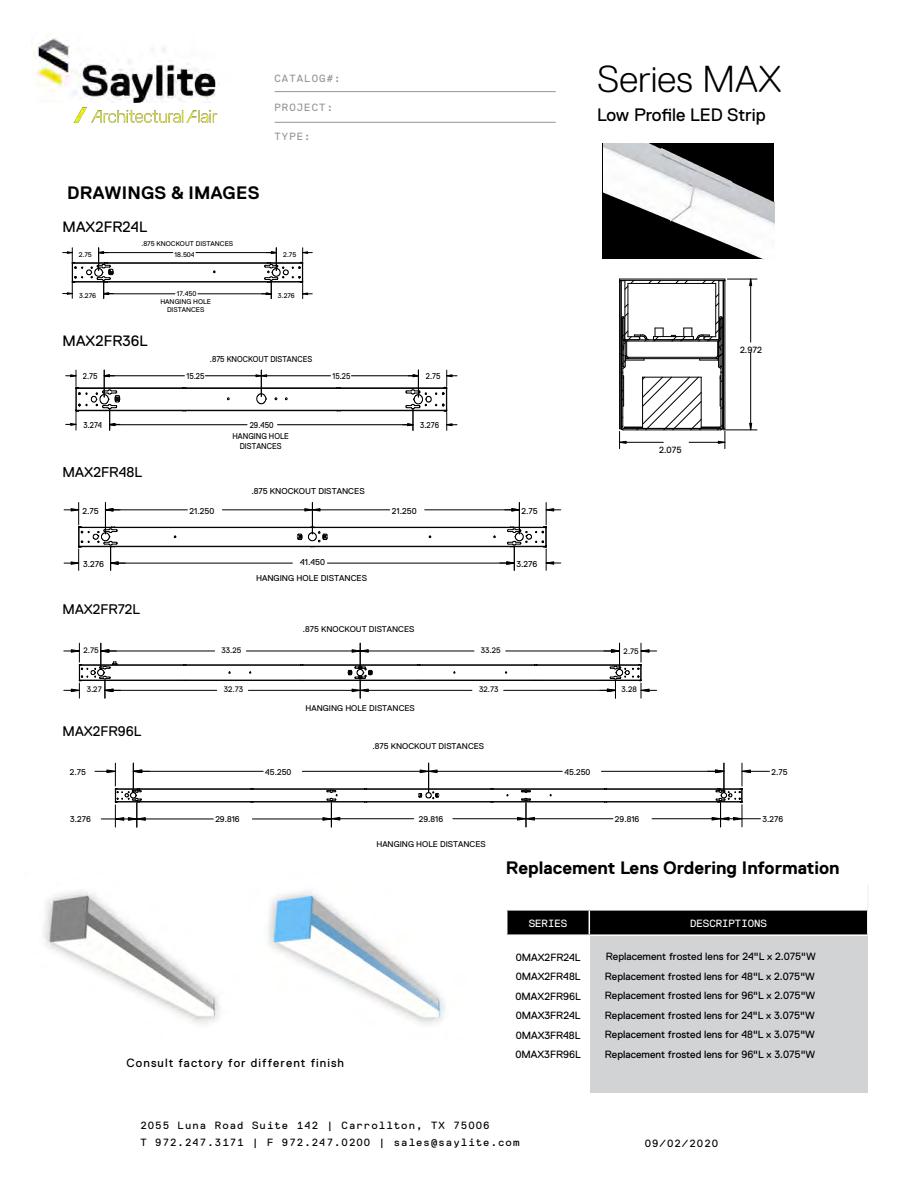
<style>
.page{position:relative;width:918px;height:1188px;background:#fff}
.page>*{position:absolute;margin:0;border:0;box-sizing:border-box;transform-origin:0 0}
.t1{font:300 37.5px "Replica Std";color:#000}
.t2{font:700 18px "Replica Std";color:#000}
.t3{font:18px "Replica Std";color:#000}
.t4{font:15px "Replica Std";letter-spacing:.005em;color:#000}
.t5{font:14.1px "Replica Std";color:#000}
.t6{font:13.95px "Replica Std";color:#000}
.t7{font:12px "Replica Std";letter-spacing:.085em;color:#000}
.t8{font:10.5px/19.5px "Replica Std";color:#000;text-align:justify}
.t9{font:10.5px/16.5px "Replica Mono Std";letter-spacing:.1em;color:#000}
.t10{font:10.5px "Replica Mono Std";letter-spacing:.1em;color:#939598}
.t11{font:10.5px "Replica Mono Std";color:#fff}
.t12{font:9px "Replica Std";color:#000}
.t13{font:8.55px/16.5px "Replica Std";color:#000;text-align:center}
.t14{font:8.55px/10.2px "Replica Std";color:#000;text-align:center;scale:.9 1}
.t15{font:8.4px "Replica Std";color:#000}
.t16{font:8.4px "Replica Std";color:#000;scale:.9 1}
.t17{font:7.95px "Replica Std";color:#000}
.t18{font:6.9px/8.2px "Replica Std";color:#000;text-align:center}
</style>
<div class="page">
<hr style="left:274px;top:122px;width:282px;height:1px;background:#939598">
<hr style="left:274px;top:91px;width:282px;height:1px;background:#939598">
<img style="left:603px;top:144px;width:172px;height:116px">
<hr style="left:723px;top:430px;width:34px;height:1px;background:#000">
<hr style="left:727px;top:279px;width:30px;height:1px;background:#000">
<hr style="left:750px;top:352px;width:1px;height:78px;background:#000">
<hr style="left:750px;top:279px;width:1px;height:63px;background:#000">
<svg style="left:619px;top:279px;width:107px;height:170px"></svg>
<svg style="left:749px;top:423px;width:3px;height:7px"></svg>
<svg style="left:749px;top:278px;width:3px;height:8px"></svg>
<div style="left:589px;top:935px;width:279px;height:158px;background:#d1d3d4"></div>
<hr style="left:589px;top:934px;width:280px;height:2px;background:#fff">
<hr style="left:589px;top:936px;width:1px;height:157px;background:#fff">
<div style="left:506px;top:911px;width:362px;height:24px;background:#000"></div>
<hr style="left:867px;top:911px;width:2px;height:23px;background:#fff">
<hr style="left:867px;top:885px;width:2px;height:24px;background:#f2f2f2">
<img style="left:43px;top:891px;width:178px;height:133px">
<img style="left:267px;top:890px;width:179px;height:135px">
<hr style="left:73px;top:281px;width:229px;height:1px;background:#000">
<hr style="left:73px;top:282px;width:229px;height:1px;background:#000">
<hr style="left:73px;top:263px;width:229px;height:1px;background:#000">
<hr style="left:196px;top:252px;width:80px;height:1px;background:#000">
<hr style="left:99px;top:252px;width:74px;height:1px;background:#000">
<hr style="left:104px;top:294px;width:71px;height:1px;background:#000">
<hr style="left:198px;top:294px;width:73px;height:1px;background:#000">
<svg style="left:63px;top:248px;width:51px;height:51px"></svg>
<svg style="left:262px;top:248px;width:50px;height:51px"></svg>
<hr style="left:79px;top:546px;width:467px;height:1px;background:#000">
<hr style="left:79px;top:527px;width:467px;height:1px;background:#000">
<svg style="left:308px;top:528px;width:20px;height:18px"></svg>
<svg style="left:296px;top:533px;width:6px;height:7px"></svg>
<hr style="left:111px;top:563px;width:181px;height:1px;background:#000">
<hr style="left:327px;top:563px;width:187px;height:1px;background:#000">
<hr style="left:312px;top:510px;width:78px;height:1px;background:#000">
<hr style="left:425px;top:510px;width:94px;height:1px;background:#000">
<hr style="left:312px;top:503px;width:1px;height:31px;background:#000">
<hr style="left:105px;top:510px;width:82px;height:1px;background:#000">
<hr style="left:222px;top:510px;width:90px;height:1px;background:#000">
<svg style="left:64px;top:503px;width:61px;height:67px"></svg>
<svg style="left:304px;top:508px;width:17px;height:4px"></svg>
<svg style="left:493px;top:503px;width:68px;height:67px"></svg>
<hr style="left:116px;top:801px;width:626px;height:1px;background:#000">
<hr style="left:116px;top:802px;width:626px;height:1px;background:#000">
<hr style="left:116px;top:789px;width:626px;height:1px;background:#000">
<hr style="left:137px;top:819px;width:76px;height:1px;background:#000">
<hr style="left:252px;top:819px;width:79px;height:1px;background:#000">
<hr style="left:429px;top:771px;width:133px;height:1px;background:#000">
<hr style="left:601px;top:771px;width:123px;height:1px;background:#000">
<hr style="left:331px;top:818px;width:83px;height:1px;background:#000">
<hr style="left:453px;top:818px;width:73px;height:1px;background:#000">
<hr style="left:133px;top:771px;width:130px;height:1px;background:#000">
<hr style="left:302px;top:771px;width:127px;height:1px;background:#000">
<hr style="left:652px;top:818px;width:69px;height:1px;background:#000">
<hr style="left:526px;top:818px;width:87px;height:1px;background:#000">
<svg style="left:322px;top:789px;width:19px;height:38px"></svg>
<svg style="left:418px;top:763px;width:22px;height:36px"></svg>
<svg style="left:517px;top:789px;width:18px;height:38px"></svg>
<svg style="left:95px;top:763px;width:55px;height:64px"></svg>
<svg style="left:708px;top:763px;width:62px;height:64px"></svg>
<hr style="left:76px;top:410px;width:370px;height:1px;background:#000">
<hr style="left:76px;top:388px;width:370px;height:1px;background:#000">
<hr style="left:278px;top:424px;width:135px;height:1px;background:#000">
<hr style="left:110px;top:424px;width:137px;height:1px;background:#000">
<hr style="left:205px;top:376px;width:56px;height:1px;background:#000">
<hr style="left:104px;top:376px;width:80px;height:1px;background:#000">
<hr style="left:261px;top:376px;width:70px;height:1px;background:#000">
<hr style="left:351px;top:376px;width:67px;height:1px;background:#000">
<svg style="left:66px;top:370px;width:54px;height:60px"></svg>
<svg style="left:256px;top:370px;width:11px;height:34px"></svg>
<svg style="left:403px;top:370px;width:54px;height:60px"></svg>
<img style="left:31px;top:38px;width:188px;height:65px">
<img style="left:73px;top:107px;width:145px;height:16px">
<svg style="left:64px;top:643px;width:593px;height:55px"></svg>
<p class="t10" style="left:274px;top:72px;width:68px">CATALOG#:</p>
<h1 class="t1" style="left:597px;top:59px;width:186px">Series MAX</h1>
<h2 class="t3" style="left:597px;top:104px;width:170px">Low Profile LED Strip</h2>
<p class="t10" style="left:274px;top:102px;width:60px">PROJECT:</p>
<p class="t10" style="left:274px;top:130px;width:38px">TYPE:</p>
<h2 class="t2" style="left:67px;top:183px;width:194px">DRAWINGS &amp; IMAGES</h2>
<h3 class="t4" style="left:63px;top:219px;width:86px">MAX2FR24L</h3>
<p class="t18" style="left:142px;top:240px;width:93px">.875 KNOCKOUT DISTANCES</p>
<p class="t18" style="left:79px;top:250px;width:15px">2.75</p>
<p class="t18" style="left:175px;top:250px;width:22px">18.504</p>
<p class="t18" style="left:79px;top:291px;width:18px">3.276</p>
<p class="t18" style="left:283px;top:250px;width:15px">2.75</p>
<p class="t18" style="left:160px;top:289px;width:52px">17.450<br>HANGING HOLE<br>DISTANCES</p>
<p class="t18" style="left:278px;top:291px;width:18px">3.276</p>
<h3 class="t4" style="left:63px;top:333px;width:87px">MAX2FR36L</h3>
<p class="t14" style="left:210px;top:354px;width:115px">.875 KNOCKOUT DISTANCES</p>
<p class="t14" style="left:83px;top:371px;width:18px">2.75</p>
<p class="t14" style="left:186px;top:371px;width:22px">15.25</p>
<p class="t14" style="left:83px;top:420px;width:22px">3.274</p>
<h3 class="t5" style="left:63px;top:464px;width:81px">MAX2FR48L</h3>
<p class="t14" style="left:232px;top:420px;width:64px">29.450<br>HANGING HOLE<br>DISTANCES</p>
<p class="t16" style="left:332px;top:372px;width:22px">15.25</p>
<p class="t13" style="left:251px;top:483px;width:115px">.875 KNOCKOUT DISTANCES</p>
<p class="t14" style="left:426px;top:371px;width:18px">2.75</p>
<p class="t14" style="left:420px;top:420px;width:22px">3.276</p>
<p class="t13" style="left:83px;top:503px;width:18px">2.75</p>
<p class="t13" style="left:83px;top:556px;width:22px">3.276</p>
<h3 class="t6" style="left:63px;top:602px;width:79px">MAX2FR72L</h3>
<p class="t13" style="left:190px;top:503px;width:26px">21.250</p>
<p class="t13" style="left:392px;top:503px;width:26px">21.250</p>
<p class="t13" style="left:522px;top:503px;width:18px">2.75</p>
<p class="t13" style="left:256px;top:553px;width:113px">41.450<br>HANGING HOLE DISTANCES</p>
<p class="t15" style="left:303px;top:624px;width:113px">.875 KNOCKOUT DISTANCES</p>
<p class="t13" style="left:517px;top:556px;width:22px">3.276</p>
<p class="t17" style="left:84px;top:646px;width:17px">2.75</p>
<p class="t17" style="left:624px;top:647px;width:17px">2.75</p>
<p class="t17" style="left:222px;top:646px;width:21px">33.25</p>
<p class="t17" style="left:481px;top:646px;width:21px">33.25</p>
<p class="t17" style="left:87px;top:685px;width:16px">3.27</p>
<p class="t17" style="left:224px;top:685px;width:21px">32.73</p>
<p class="t17" style="left:479px;top:685px;width:21px">32.73</p>
<p class="t17" style="left:622px;top:685px;width:17px">3.28</p>
<h3 class="t6" style="left:63px;top:724px;width:80px">MAX2FR96L</h3>
<p class="t15" style="left:306px;top:703px;width:111px">HANGING HOLE DISTANCES</p>
<p class="t15" style="left:373px;top:742px;width:113px">.875 KNOCKOUT DISTANCES</p>
<p class="t15" style="left:70px;top:767px;width:18px">2.75</p>
<p class="t15" style="left:564px;top:767px;width:28px">45.250</p>
<p class="t15" style="left:265px;top:767px;width:28px">45.250</p>
<p class="t12" style="left:659px;top:445px;width:24px">2.075</p>
<p class="t12" style="left:740px;top:345px;width:24px">2.972</p>
<p class="t15" style="left:772px;top:767px;width:18px">2.75</p>
<p class="t15" style="left:70px;top:815px;width:22px">3.276</p>
<p class="t15" style="left:615px;top:814px;width:26px">29.816</p>
<p class="t15" style="left:419px;top:814px;width:26px">29.816</p>
<p class="t15" style="left:763px;top:814px;width:22px">3.276</p>
<p class="t15" style="left:215px;top:815px;width:26px">29.816</p>
<p class="t7" style="left:127px;top:1056px;width:219px">Consult factory for different finish</p>
<p class="t15" style="left:376px;top:839px;width:111px">HANGING HOLE DISTANCES</p>
<h2 class="t2" style="left:506px;top:858px;width:335px">Replacement Lens Ordering Information</h2>
<p class="t11" style="left:529px;top:917px;width:40px">SERIES</p>
<p class="t11" style="left:690px;top:917px;width:78px">DESCRIPTIONS</p>
<p class="t8" style="left:515px;top:947px;width:67px">0MAX2FR24L 0MAX2FR48L 0MAX2FR96L 0MAX3FR24L 0MAX3FR48L 0MAX3FR96L</p>
<p class="t8" style="left:605px;top:947px;width:213px">Replacement frosted lens for 24"L x 2.075"W Replacement frosted lens for 48"L x 2.075"W Replacement frosted lens for 96"L x 2.075"W Replacement frosted lens for 24"L x 3.075"W Replacement frosted lens for 48"L x 3.075"W Replacement frosted lens for 96"L x 3.075"W</p>
<p class="t9" style="left:140px;top:1117px;width:381px">2055 Luna Road Suite 142 | Carrollton, TX 75006<br>T 972.247.3171 | F 972.247.0200 | sales@saylite.com</p>
<p class="t9" style="left:645px;top:1135px;width:75px">09/02/2020</p>
</div>
